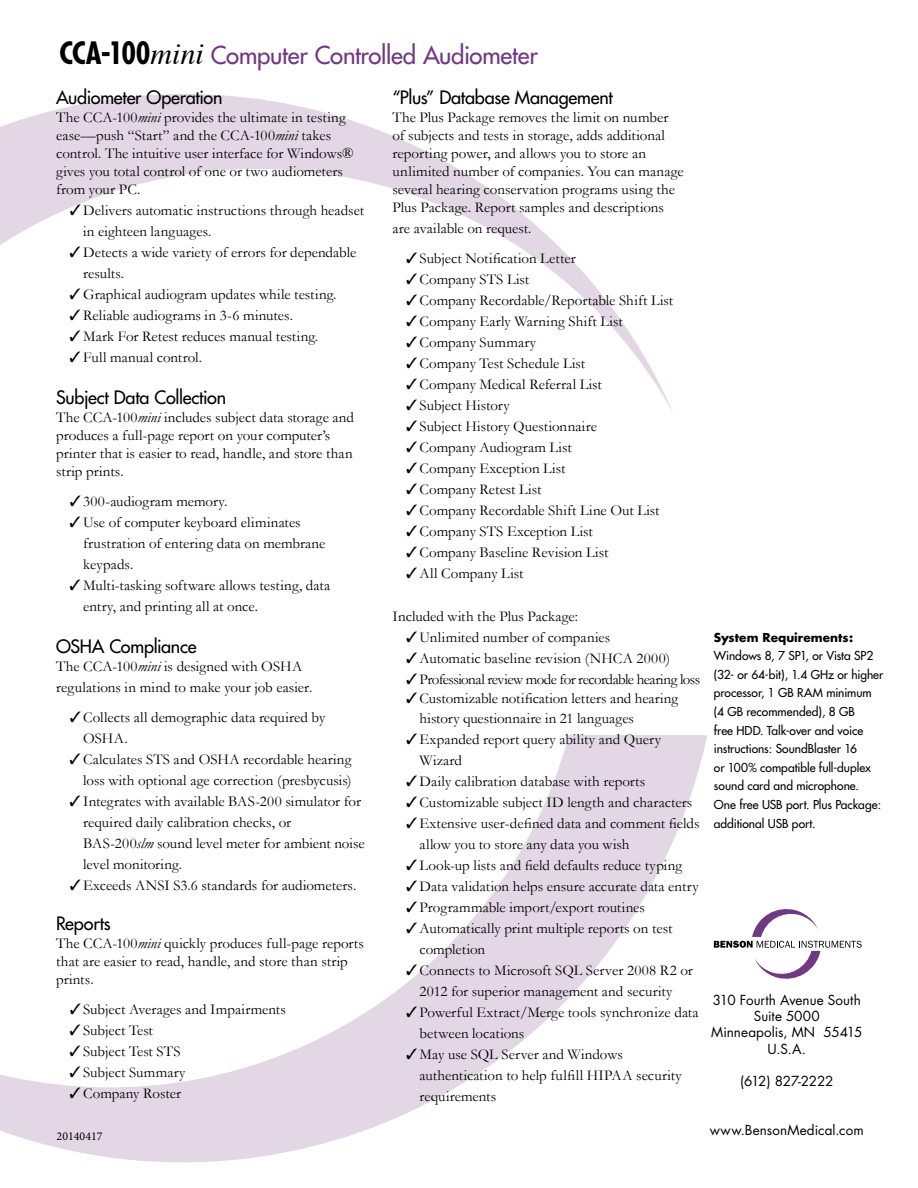
<style>
.page{position:relative;width:918px;height:1188px;background:#fff}
.page>*{position:absolute;margin:0;border:0;box-sizing:border-box;transform-origin:0 0}
.t1{font:24px "Futura";letter-spacing:-.01em;color:#723983}
.t2{font:18px "Futura";letter-spacing:-.015em;color:#000}
.t3{font:15px/21px "Garamond";color:#000}
.t4{font:15px "Garamond";letter-spacing:-.04em;color:#000}
.t5{font:13.5px/16.2px "Futura";letter-spacing:.005em;color:#000;text-align:center}
.t6{font:13.5px "Futura";letter-spacing:-.015em;color:#000}
.t7{font:12px/18.6px "Futura";color:#000}
.t8{font:700 12px "Futura";letter-spacing:.005em;color:#000}
.t9{font:12px "Minion Pro";color:#000}
.s1{font-weight:700;font-stretch:condensed;font-size:30px;color:#000}
.s2{font-family:"Times";font-style:italic;font-size:30px;color:#000}
.s3{font-style:italic}
</style>
<div class="page">
<svg style="left:0;top:94px;width:672px;height:316px"></svg>
<svg style="left:0;top:735px;width:707px;height:427px"></svg>
<svg style="left:714px;top:909px;width:148px;height:70px"></svg>
<h1 class="t1" style="left:59px;top:40px;width:480px"><span class="s1">CCA-100</span><span class="s2">mini</span> Computer Controlled Audiometer</h1>
<p class="t2" style="left:56px;top:86px;width:168px">Audiometer Operation</p>
<p class="t3" style="left:56px;top:108px;width:299px;line-height:18px">The CCA-100<span class="s3">mini</span> provides the ultimate in testing ease—push “Start” and the CCA-100<span class="s3">mini</span> takes control. The intuitive user interface for Windows® gives you total control of one or two audiometers from your PC.</p>
<p class="t3" style="left:83px;top:200px;width:283px;text-indent:-13px">✓Delivers automatic instructions through headset in eighteen languages.</p>
<p class="t3" style="left:83px;top:242px;width:275px;text-indent:-14px">✓Detects a wide variety of errors for dependable results.</p>
<p class="t3" style="left:70px;top:284px;width:268px">✓Graphical audiogram updates while testing.</p>
<p class="t3" style="left:70px;top:305px;width:225px">✓Reliable audiograms in 3-6 minutes.</p>
<p class="t3" style="left:70px;top:326px;width:250px">✓ Mark For Retest reduces manual testing.</p>
<p class="t3" style="left:70px;top:347px;width:134px">✓Full manual control.</p>
<p class="t2" style="left:56px;top:386px;width:172px">Subject Data Collection</p>
<p class="t3" style="left:56px;top:408px;width:299px;line-height:18px">The CCA-100<span class="s3">mini</span> includes subject data storage and produces a full-page report on your computer’s printer that is easier to read, handle, and store than strip prints.</p>
<p class="t3" style="left:70px;top:491px;width:159px">✓300-audiogram memory.</p>
<p class="t3" style="left:83px;top:512px;width:244px;text-indent:-14px">✓Use of computer keyboard eliminates frustration of entering data on membrane keypads.</p>
<p class="t3" style="left:83px;top:575px;width:249px;text-indent:-14px">✓ Multi-tasking software allows testing, data entry, and printing all at once.</p>
<p class="t2" style="left:56px;top:635px;width:142px">OSHA Compliance</p>
<p class="t3" style="left:56px;top:656px;width:258px">The CCA-100<span class="s3">mini</span> is designed with OSHA regulations in mind to make your job easier.</p>
<p class="t3" style="left:83px;top:707px;width:244px;text-indent:-13px">✓Collects all demographic data required by<br>OSHA.</p>
<p class="t3" style="left:70px;top:749px;width:283px;text-align:right">✓Calculates STS and OSHA recordable hearing loss with optional age correction (presbycusis)</p>
<p class="t3" style="left:83px;top:791px;width:283px;text-indent:-14px">✓Integrates with available BAS-200 simulator for required daily calibration checks, or BAS-200<span class="s3">slm</span> sound level meter for ambient noise level monitoring.</p>
<p class="t3" style="left:70px;top:875px;width:288px">✓Exceeds ANSI S3.6 standards for audiometers.</p>
<p class="t2" style="left:56px;top:912px;width:56px">Reports</p>
<p class="t3" style="left:56px;top:934px;width:309px;line-height:18px">The CCA-100<span class="s3">mini</span> quickly produces full-page reports that are easier to read, handle, and store than strip prints.</p>
<p class="t3" style="left:70px;top:998px;width:218px">✓Subject Averages and Impairments</p>
<p class="t3" style="left:70px;top:1019px;width:85px">✓Subject Test</p>
<p class="t3" style="left:70px;top:1040px;width:112px">✓Subject Test STS</p>
<p class="t3" style="left:70px;top:1061px;width:117px">✓Subject Summary</p>
<p class="t3" style="left:70px;top:1082px;width:113px">✓Company Roster</p>
<p class="t9" style="left:57px;top:1128px;width:48px">20140417</p>
<p class="t2" style="left:393px;top:86px;width:222px">“Plus” Database Management</p>
<p class="t3" style="left:393px;top:108px;width:293px;line-height:18px">The Plus Package removes the limit on number of subjects and tests in storage, adds additional reporting power, and allows you to store an unlimited number of companies. You can manage several hearing conservation programs using the Plus Package. Report samples and descriptions</p>
<p class="t3" style="left:393px;top:218px;width:141px">are available on request.</p>
<p class="t3" style="left:406px;top:248px;width:171px">✓Subject Notification Letter</p>
<p class="t3" style="left:406px;top:269px;width:125px">✓Company STS List</p>
<p class="t3" style="left:406px;top:290px;width:269px">✓Company Recordable/Reportable Shift List</p>
<p class="t3" style="left:406px;top:311px;width:218px">✓Company Early Warning Shift List</p>
<p class="t3" style="left:406px;top:332px;width:132px">✓Company Summary</p>
<p class="t3" style="left:406px;top:353px;width:181px">✓Company Test Schedule List</p>
<p class="t3" style="left:406px;top:374px;width:197px">✓Company Medical Referral List</p>
<p class="t3" style="left:406px;top:395px;width:105px">✓Subject History</p>
<p class="t3" style="left:406px;top:416px;width:192px">✓Subject History Questionnaire</p>
<p class="t3" style="left:406px;top:437px;width:167px">✓Company Audiogram List</p>
<p class="t3" style="left:406px;top:458px;width:161px">✓Company Exception List</p>
<p class="t3" style="left:406px;top:479px;width:137px">✓Company Retest List</p>
<p class="t3" style="left:406px;top:500px;width:255px">✓Company Recordable Shift Line Out List</p>
<p class="t3" style="left:406px;top:521px;width:188px">✓Company STS Exception List</p>
<p class="t3" style="left:406px;top:542px;width:204px">✓Company Baseline Revision List</p>
<p class="t3" style="left:406px;top:563px;width:119px">✓All Company List</p>
<p class="t3" style="left:393px;top:605px;width:187px">Included with the Plus Package:</p>
<p class="t3" style="left:406px;top:626px;width:206px">✓Unlimited number of companies</p>
<p class="t3" style="left:406px;top:647px;width:266px">✓Automatic baseline revision (NHCA 2000)</p>
<p class="t4" style="left:406px;top:670px;width:296px">✓ Professional review mode for recordable hearing loss</p>
<p class="t3" style="left:420px;top:689px;width:260px;line-height:19.5px;text-indent:-14px">✓Customizable notification letters and hearing history questionnaire in 21 languages</p>
<p class="t3" style="left:420px;top:728px;width:243px;text-indent:-14px">✓Expanded report query ability and Query<br>Wizard</p>
<p class="t3" style="left:406px;top:770px;width:241px">✓Daily calibration database with reports</p>
<p class="t3" style="left:406px;top:791px;width:288px">✓Customizable subject ID length and characters</p>
<p class="t3" style="left:420px;top:812px;width:282px;text-indent:-14px">✓Extensive user-defined data and comment fields allow you to store any data you wish</p>
<p class="t3" style="left:406px;top:854px;width:278px">✓Look-up lists and field defaults reduce typing</p>
<p class="t3" style="left:406px;top:875px;width:294px">✓Data validation helps ensure accurate data entry</p>
<p class="t3" style="left:406px;top:896px;width:240px">✓Programmable import/export routines</p>
<p class="t3" style="left:420px;top:917px;width:254px;text-indent:-14px">✓Automatically print multiple reports on test completion</p>
<p class="t3" style="left:406px;top:959px;width:288px;text-align:center">✓Connects to Microsoft SQL Server 2008 R2 or<br>2012 for superior management and security</p>
<p class="t3" style="left:420px;top:1001px;width:281px;text-indent:-14px">✓Powerful Extract/Merge tools synchronize data between locations</p>
<p class="t3" style="left:420px;top:1043px;width:264px;text-indent:-14px">✓ May use SQL Server and Windows authentication to help fulfill HIPAA security requirements</p>
<p class="t8" style="left:714px;top:629px;width:141px">System Requirements:</p>
<p class="t7" style="left:714px;top:647px;width:171px">Windows 8, 7 SP1, or Vista SP2 (32- or 64-bit), 1.4 GHz or higher processor, 1 GB RAM minimum (4 GB recommended), 8 GB<br>free HDD. Talk-over and voice instructions: SoundBlaster 16<br>or 100% compatible full-duplex sound card and microphone.<br>One free USB port. Plus Package: additional USB port.</p>
<p class="t5" style="left:711px;top:992px;width:153px">310 Fourth Avenue South<br>Suite 5000<br>Minneapolis, MN 55415<br>U.S.A.</p>
<p class="t6" style="left:740px;top:1072px;width:95px">(612) 827-2222</p>
<p class="t5" style="left:710px;top:1122px;width:156px">www.BensonMedical.com</p>
</div>
